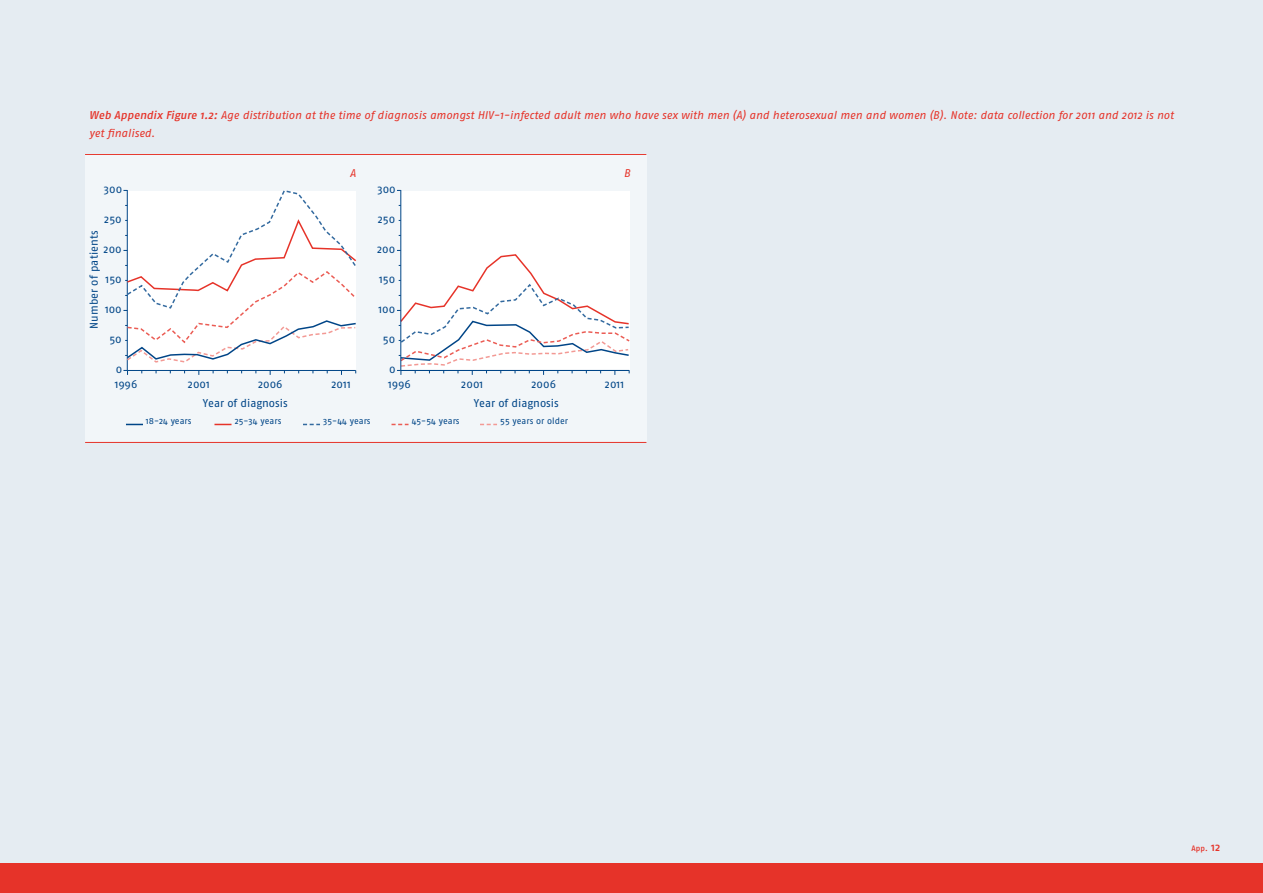
<style>
.page{position:relative;width:1263px;height:893px;background:#e5ecf2}
.page>*{position:absolute;margin:0;border:0;box-sizing:border-box;transform-origin:0 0}
.t1{font:italic 11.25px/18px "Fago No";letter-spacing:.005em;color:#e63329}
.t2{font:11.25px "Fago No";color:#004587}
.t3{font:9px "Fago No";letter-spacing:.005em;color:#004587}
.t4{font:7.8px "Fago No Med";color:#e63329}
.s1{font-family:"Fago No Med"}
.s2{font-size:11.25px}
</style>
<div class="page">
<div style="left:0;top:863px;width:1263px;height:30px;background:#e63329"></div>
<div style="left:85px;top:154px;width:561px;height:288px;background:#f2f6f9"></div>
<div style="left:127px;top:191px;width:228px;height:179px;background:#fff"></div>
<hr style="left:127px;top:370px;width:229px;height:1px;background:#004587">
<svg style="left:126px;top:424px;width:17px;height:1px"></svg>
<svg style="left:214px;top:424px;width:17px;height:1px"></svg>
<svg style="left:303px;top:424px;width:17px;height:1px"></svg>
<svg style="left:391px;top:424px;width:17px;height:1px"></svg>
<svg style="left:480px;top:424px;width:17px;height:1px"></svg>
<hr style="left:85px;top:154px;width:561px;height:1px;background:#e63329">
<hr style="left:85px;top:442px;width:561px;height:1px;background:#e63329">
<hr style="left:127px;top:190px;width:1px;height:180px;background:#004587">
<div style="left:401px;top:191px;width:228px;height:179px;background:#fff"></div>
<svg style="left:397px;top:250px;width:233px;height:125px"></svg>
<svg style="left:123px;top:189px;width:233px;height:174px"></svg>
<hr style="left:400px;top:190px;width:1px;height:180px;background:#004587">
<p class="t1" style="left:89px;top:106px;width:1086px"><span class="s1">Web Appendix Figure 1.2:</span> Age distribution at the time of diagnosis amongst HIV-1-infected adult men who have sex with men (A) and heterosexual men and women (B). Note: data collection for 2011 and 2012 is not yet finalised.</p>
<p class="t1" style="left:350px;top:164px;width:8px">A</p>
<p class="t1" style="left:624px;top:164px;width:8px">B</p>
<p class="t2" style="left:104px;top:183px;width:20px">300</p>
<p class="t2" style="left:104px;top:213px;width:19px">250</p>
<p class="t2" style="left:377px;top:183px;width:20px">300</p>
<p class="t2" style="left:378px;top:213px;width:19px">250</p>
<p class="t2" style="left:87px;top:329px;width:100px;rotate:-90deg">Number of patients</p>
<p class="t2" style="left:104px;top:243px;width:20px">200</p>
<p class="t2" style="left:106px;top:273px;width:18px">150</p>
<p class="t2" style="left:105px;top:303px;width:18px">100</p>
<p class="t2" style="left:109px;top:333px;width:14px">50</p>
<p class="t2" style="left:116px;top:363px;width:8px">0</p>
<p class="t2" style="left:377px;top:243px;width:20px">200</p>
<p class="t2" style="left:379px;top:273px;width:18px">150</p>
<p class="t2" style="left:378px;top:303px;width:18px">100</p>
<p class="t2" style="left:383px;top:333px;width:14px">50</p>
<p class="t2" style="left:389px;top:363px;width:8px">0</p>
<p class="t2" style="left:115px;top:378px;width:24px">1996</p>
<p class="t2" style="left:188px;top:378px;width:23px">2001</p>
<p class="t2" style="left:258px;top:378px;width:26px">2006</p>
<p class="t2" style="left:331px;top:378px;width:21px">2011</p>
<p class="t2" style="left:388px;top:378px;width:24px">1996</p>
<p class="t2" style="left:461px;top:378px;width:23px">2001</p>
<p class="t2" style="left:531px;top:378px;width:26px">2006</p>
<p class="t2" style="left:605px;top:378px;width:21px">2011</p>
<p class="t2" style="left:203px;top:396px;width:86px">Year of diagnosis</p>
<p class="t2" style="left:474px;top:396px;width:86px">Year of diagnosis</p>
<p class="t3" style="left:146px;top:416px;width:47px">18-24 years</p>
<p class="t3" style="left:235px;top:416px;width:48px">25-34 years</p>
<p class="t3" style="left:323px;top:416px;width:49px">35-44 years</p>
<p class="t3" style="left:412px;top:416px;width:49px">45-54 years</p>
<p class="t3" style="left:500px;top:416px;width:69px">55 years or older</p>
<p class="t4" style="left:1191px;top:843px;width:30px">App. <span class="s2">12</span></p>
</div>
